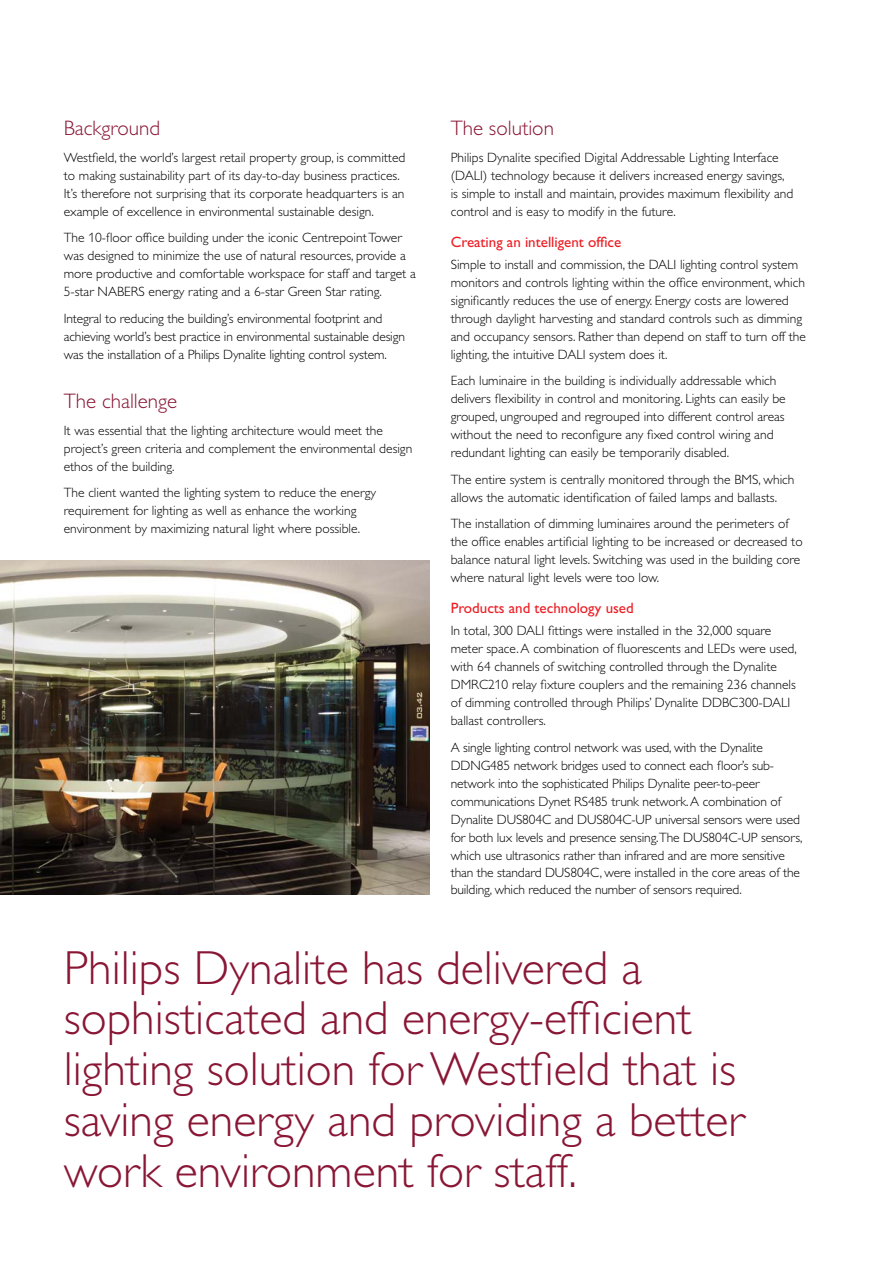
<style>
.page{position:relative;width:893px;height:1263px;background:#fff}
.page>*{position:absolute;margin:0;border:0;box-sizing:border-box;transform-origin:0 0}
.t1{font:300 48px/51px "Gill Alt One";color:#891635}
.t2{font:300 21px "Gill Alt One";color:#891635}
.t3{font:15px "Gill Alt One";color:#ed1d24}
.t4{font:300 13.5px/18px "Gill Alt One";color:#000}
</style>
<div class="page">
<img style="left:0;top:560px;width:429px;height:334px">
<h2 class="t2" style="left:64px;top:116px;width:98px">Background</h2>
<p class="t4" style="left:64px;top:148px;width:343px">Westfield, the world’s largest retail property group, is committed to making sustainability part of its day-to-day business practices.<br>It’s therefore not surprising that its corporate headquarters is an example of excellence in environmental sustainable design.</p>
<p class="t4" style="left:64px;top:229px;width:354px">The 10-floor office building under the iconic Centrepoint Tower was designed to minimize the use of natural resources, provide a more productive and comfortable workspace for staff and target a 5-star NABERS energy rating and a 6-star Green Star rating.</p>
<p class="t4" style="left:64px;top:309px;width:343px">Integral to reducing the building’s environmental footprint and achieving world’s best practice in environmental sustainable design was the installation of a Philips Dynalite lighting control system.</p>
<h2 class="t2" style="left:64px;top:389px;width:115px">The challenge</h2>
<p class="t4" style="left:64px;top:421px;width:350px">It was essential that the lighting architecture would meet the project’s green criteria and complement the environmental design ethos of the building.</p>
<p class="t4" style="left:64px;top:484px;width:314px">The client wanted the lighting system to reduce the energy requirement for lighting as well as enhance the working environment by maximizing natural light where possible.</p>
<h2 class="t2" style="left:451px;top:116px;width:105px">The solution</h2>
<p class="t4" style="left:451px;top:148px;width:344px">Philips Dynalite specified Digital Addressable Lighting Interface (DALI) technology because it delivers increased energy savings, is simple to install and maintain, provides maximum flexibility and control and is easy to modify in the future.</p>
<p class="t3" style="left:451px;top:233px;width:172px">Creating an intelligent office</p>
<p class="t4" style="left:451px;top:255px;width:357px">Simple to install and commission, the DALI lighting control system monitors and controls lighting within the office environment, which significantly reduces the use of energy. Energy costs are lowered through daylight harvesting and standard controls such as dimming and occupancy sensors. Rather than depend on staff to turn off the lighting, the intuitive DALI system does it.</p>
<p class="t4" style="left:451px;top:372px;width:336px">Each luminaire in the building is individually addressable which delivers flexibility in control and monitoring. Lights can easily be grouped, ungrouped and regrouped into different control areas without the need to reconfigure any fixed control wiring and redundant lighting can easily be temporarily disabled.</p>
<p class="t4" style="left:451px;top:470px;width:345px">The entire system is centrally monitored through the BMS, which allows the automatic identification of failed lamps and ballasts.</p>
<p class="t4" style="left:451px;top:515px;width:353px">The installation of dimming luminaires around the perimeters of the office enables artificial lighting to be increased or decreased to balance natural light levels. Switching was used in the building core where natural light levels were too low.</p>
<p class="t3" style="left:451px;top:599px;width:185px">Products and technology used</p>
<p class="t4" style="left:451px;top:622px;width:347px">In total, 300 DALI fittings were installed in the 32,000 square meter space. A combination of fluorescents and LEDs were used, with 64 channels of switching controlled through the Dynalite DMRC210 relay fixture couplers and the remaining 236 channels of dimming controlled through Philips’ Dynalite DDBC300-DALI ballast controllers.</p>
<p class="t4" style="left:451px;top:738px;width:353px">A single lighting control network was used, with the Dynalite DDNG485 network bridges used to connect each floor’s sub&shy;network into the sophisticated Philips Dynalite peer-to-peer communications Dynet RS485 trunk network. A combination of Dynalite DUS804C and DUS804C-UP universal sensors were used for both lux levels and presence sensing.The DUS804C-UP sensors, which use ultrasonics rather than infrared and are more sensitive than the standard DUS804C, were installed in the core areas of the building, which reduced the number of sensors required.</p>
<h1 class="t1" style="left:64px;top:942px;width:682px">Philips Dynalite has delivered a sophisticated and energy-efficient lighting solution for Westfield that is saving energy and providing a better work environment for staff.</h1>
</div>
